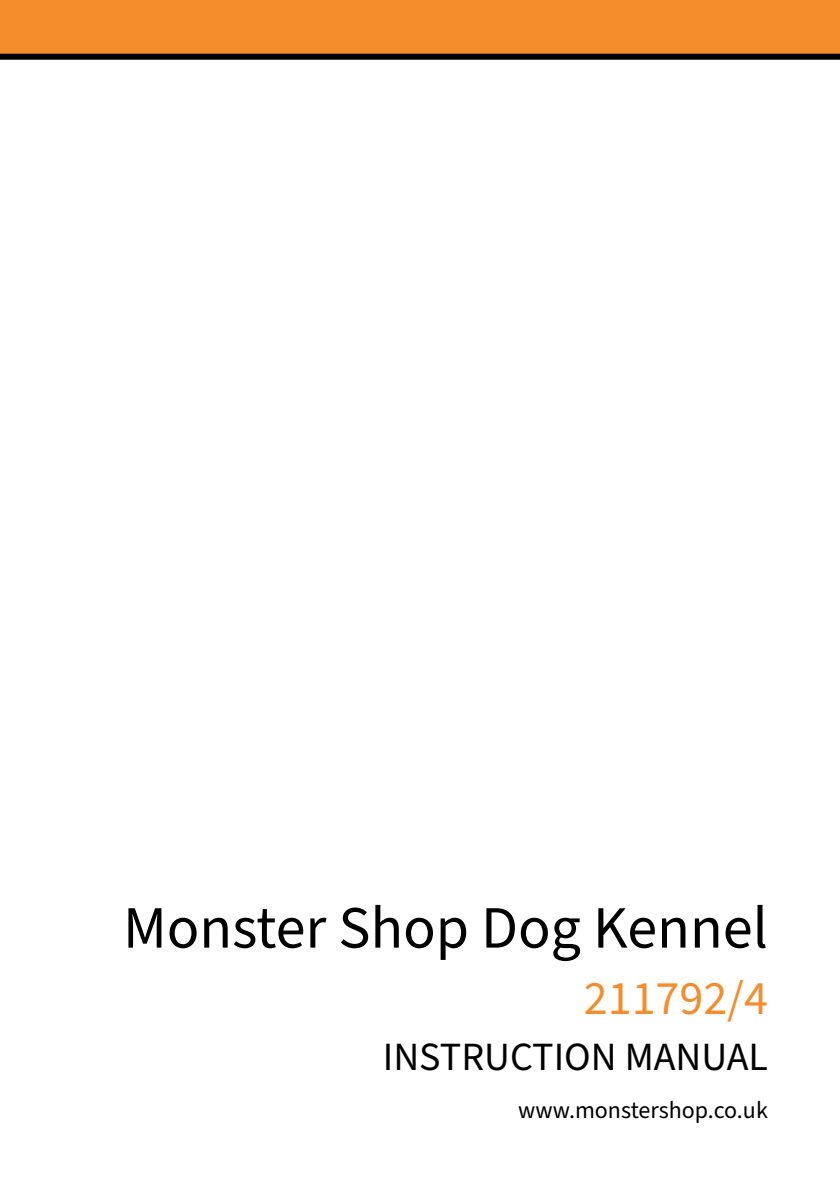
<style>
.page{position:relative;width:840px;height:1191px;background:#fff}
.page>*{position:absolute;margin:0;border:0;box-sizing:border-box;transform-origin:0 0}
.t1{font:60px "Source Sans Pro";color:#000}
.t2{font:48px "Source Sans Pro";color:#f68d2c}
.t3{font:40px "Source Sans Pro";color:#000}
.t4{font:24px "Source Sans Pro";color:#000}
</style>
<div class="page">
<div style="left:0;top:0;width:839px;height:57px;background:#f68d2c"></div>
<div style="left:0;top:54px;width:839px;height:6px;background:#000"></div>
<h1 class="t1" style="left:123px;top:887px;width:646px">Monster Shop Dog Kennel</h1>
<h2 class="t2" style="left:583px;top:966px;width:185px">211792/4</h2>
<h3 class="t3" style="left:382px;top:1030px;width:386px">INSTRUCTION MANUAL</h3>
<p class="t4" style="left:518px;top:1093px;width:251px">www.monstershop.co.uk</p>
</div>
